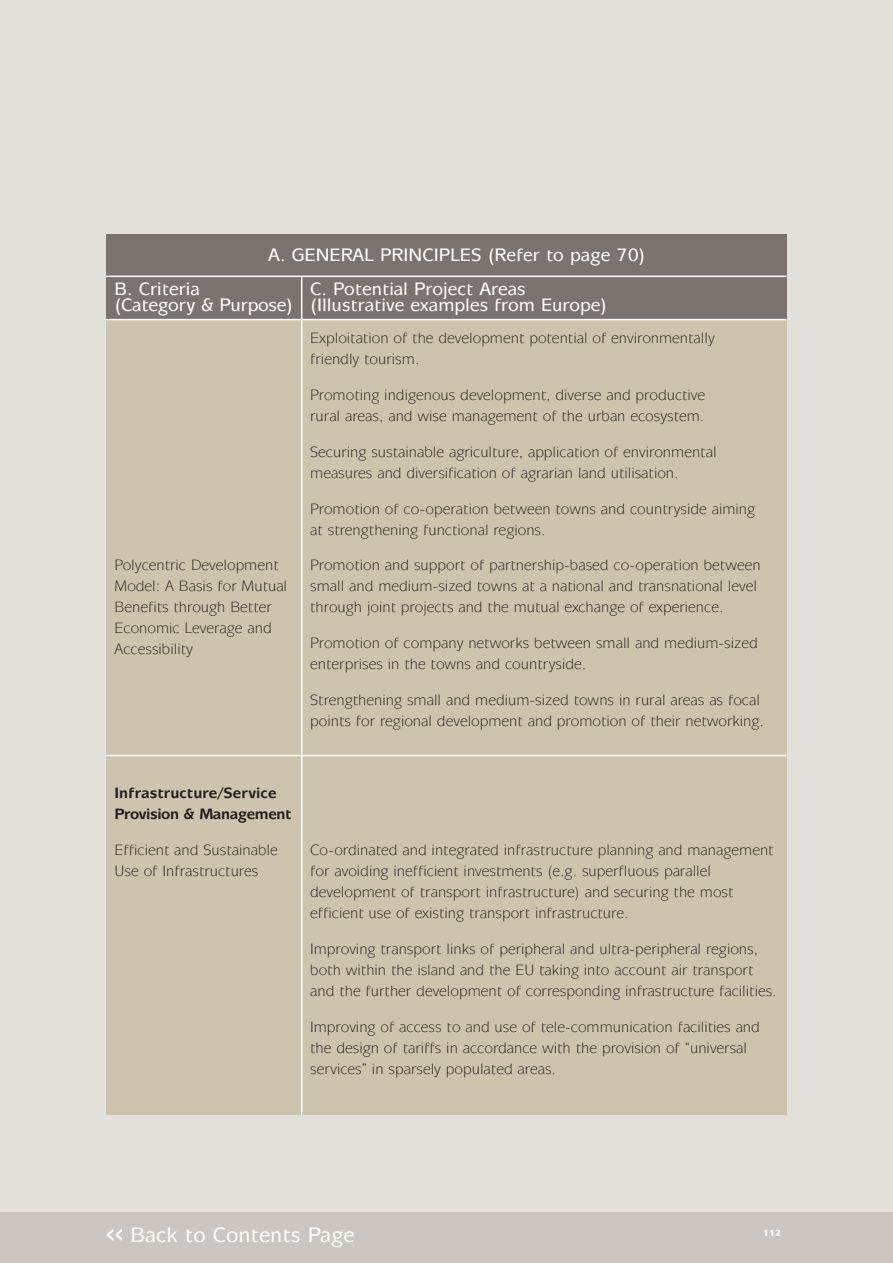
<style>
.page{position:relative;width:893px;height:1263px;background:#fff}
.page>*{position:absolute;margin:0;border:0;box-sizing:border-box;transform-origin:0 0}
.t1{font:500 21px "Mixage IT Cby BT";color:#fff}
.t2{font:500 18px/16.5px "Mixage IT Cby BT";color:#fff}
.t3{font:15px/21px "Mixage IT Cby BT";color:#231f20}
.t4{font:700 15px/21px "Mixage IT Cby BT";letter-spacing:-.01em;color:#231f20}
.t5{font:900 9px "Mixage IT Cby BT";color:#fff}
.s1{font-family:"Interstate";font-weight:400}
</style>
<div class="page">
<div style="left:0;top:1px;width:893px;height:1262px;background:#e3e1dc"></div>
<div style="left:0;top:1212px;width:893px;height:51px;background:#cbc7c0"></div>
<div style="left:106px;top:277px;width:680px;height:838px;background:#cec4ae"></div>
<div style="left:106px;top:277px;width:680px;height:43px;background:#7b736d"></div>
<hr style="left:301px;top:277px;width:1px;height:838px;background:#fff">
<hr style="left:106px;top:319px;width:680px;height:1px;background:#fff">
<hr style="left:106px;top:755px;width:680px;height:1px;background:#fff">
<div style="left:106px;top:234px;width:680px;height:42px;background:#7b736d"></div>
<hr style="left:106px;top:276px;width:680px;height:1px;background:#fff">
<p class="t2" style="left:268px;top:249px;width:379px">A. GENERAL PRINCIPLES (Refer to page 70)</p>
<p class="t2" style="left:115px;top:282px;width:180px">B. Criteria<br>(Category &amp; Purpose)</p>
<p class="t2" style="left:310px;top:282px;width:299px">C. Potential Project Areas (Illustrative examples from Europe)</p>
<p class="t3" style="left:115px;top:556px;width:174px">Polycentric Development<br>Model: A Basis for Mutual<br>Benefits through Better<br>Economic Leverage and<br>Accessibility</p>
<p class="t3" style="left:310px;top:329px;width:406px">Exploitation of the development potential of environmentally friendly tourism.</p>
<p class="t3" style="left:310px;top:386px;width:396px">Promoting indigenous development, diverse and productive rural areas, and wise management of the urban ecosystem.</p>
<p class="t3" style="left:310px;top:442px;width:408px">Securing sustainable agriculture, application of environmental measures and diversification of agrarian land utilisation.</p>
<p class="t3" style="left:310px;top:499px;width:446px">Promotion of co-operation between towns and countryside aiming at strengthening functional regions.</p>
<p class="t3" style="left:310px;top:556px;width:452px">Promotion and support of partnership-based co-operation between small and medium-sized towns at a national and transnational level through joint projects and the mutual exchange of experience.</p>
<p class="t3" style="left:310px;top:634px;width:449px">Promotion of company networks between small and medium-sized enterprises in the towns and countryside.</p>
<p class="t3" style="left:310px;top:691px;width:455px">Strengthening small and medium-sized towns in rural areas as focal points for regional development and promotion of their networking.</p>
<p class="t4" style="left:115px;top:783px;width:179px">Infrastructure/Service<br>Provision &amp; Management</p>
<p class="t3" style="left:115px;top:840px;width:165px">Efficient and Sustainable<br>Use of Infrastructures</p>
<p class="t3" style="left:310px;top:841px;width:465px">Co-ordinated and integrated infrastructure planning and management for avoiding inefficient investments (e.g. superfluous parallel development of transport infrastructure) and securing the most efficient use of existing transport infrastructure.</p>
<p class="t3" style="left:310px;top:940px;width:468px">Improving transport links of peripheral and ultra-peripheral regions, both within the island and the EU taking into account air transport and the further development of corresponding infrastructure facilities.</p>
<p class="t3" style="left:310px;top:1017px;width:451px">Improving of access to and use of tele-communication facilities and the design of tariffs in accordance with the provision of “universal services” in sparsely populated areas.</p>
<h1 class="t1" style="left:106px;top:1227px;width:250px"><span class="s1">&lt;&lt;</span> Back to Contents Page</h1>
<p class="t5" style="left:763px;top:1229px;width:19px">112</p>
</div>
